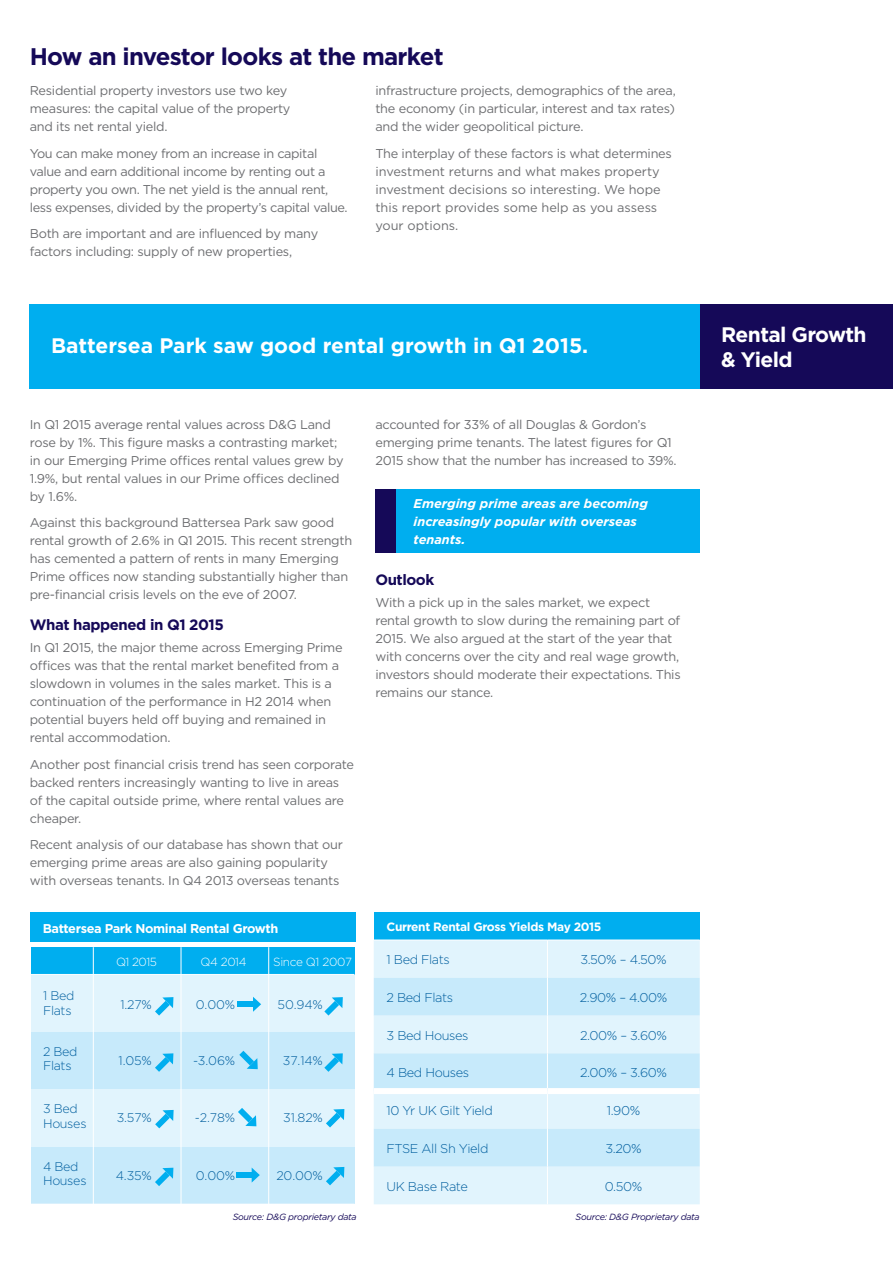
<style>
.page{position:relative;width:893px;height:1263px;background:#fff}
.page>*{position:absolute;margin:0;border:0;box-sizing:border-box;transform-origin:0 0}
.t1{font:700 24px "Gotham";letter-spacing:-.03em;color:#150958}
.t2{font:700 21px "Gotham";color:#fff}
.t3{font:700 21px/25.5px "Gotham";letter-spacing:-.03em;color:#fff}
.t4{font:700 15px "Gotham";letter-spacing:-.03em;color:#150958}
.t5{font:12.75px/18px "Gotham";letter-spacing:-.02em;color:#6d6e71}
.t6{font:12.75px/18px "Gotham";color:#6d6e71}
.t7{font:300 12.75px "Gotham";letter-spacing:-.03em;color:#005e9e}
.t8{font:italic 700 12.75px/18px "Gotham";color:#fff}
.t9{font:700 12.75px "Gotham";letter-spacing:-.03em;color:#fff}
.t10{font:300 12.45px/14.7px "Gotham";letter-spacing:-.03em;color:#005e9e}
.t11{font:700 12px "Gotham";letter-spacing:-.03em;color:#fff}
.t12{font:300 11.85px "Gotham";letter-spacing:-.03em;color:#fff}
.t13{font:italic 9px "Gotham";letter-spacing:-.03em;color:#150958}
</style>
<div class="page">
<div style="left:30px;top:304px;width:670px;height:84px;background:#00aeef"></div>
<div style="left:700px;top:304px;width:193px;height:84px;background:#150958"></div>
<div style="left:30px;top:912px;width:326px;height:30px;background:#00aeef"></div>
<div style="left:31px;top:974px;width:323px;height:58px;background:#e1f4fd"></div>
<div style="left:31px;top:947px;width:323px;height:27px;background:#00aeef"></div>
<div style="left:31px;top:1032px;width:323px;height:57px;background:#c7eafb"></div>
<div style="left:31px;top:1089px;width:323px;height:58px;background:#e1f4fd"></div>
<div style="left:31px;top:1147px;width:323px;height:56px;background:#c7eafb"></div>
<hr style="left:31px;top:974px;width:323px;height:1px;background:#fff">
<hr style="left:93px;top:947px;width:1px;height:256px;background:#fff">
<hr style="left:181px;top:947px;width:1px;height:256px;background:#fff">
<hr style="left:268px;top:947px;width:1px;height:256px;background:#fff">
<svg style="left:326px;top:1167px;width:18px;height:18px"></svg>
<svg style="left:326px;top:1109px;width:18px;height:18px"></svg>
<svg style="left:239px;top:1051px;width:19px;height:18px"></svg>
<div style="left:237px;top:1172px;width:15px;height:6px;background:#00aeef"></div>
<svg style="left:252px;top:1168px;width:8px;height:14px"></svg>
<svg style="left:155px;top:997px;width:18px;height:18px"></svg>
<div style="left:238px;top:1001px;width:15px;height:6px;background:#00aeef"></div>
<svg style="left:253px;top:997px;width:8px;height:15px"></svg>
<svg style="left:238px;top:1108px;width:18px;height:18px"></svg>
<svg style="left:155px;top:1053px;width:18px;height:19px"></svg>
<svg style="left:324px;top:997px;width:19px;height:18px"></svg>
<svg style="left:324px;top:1053px;width:19px;height:19px"></svg>
<svg style="left:155px;top:1110px;width:19px;height:18px"></svg>
<svg style="left:155px;top:1168px;width:18px;height:18px"></svg>
<div style="left:375px;top:489px;width:325px;height:64px;background:#00aeef"></div>
<div style="left:375px;top:489px;width:21px;height:64px;background:#150958"></div>
<div style="left:374px;top:912px;width:326px;height:28px;background:#00aeef"></div>
<div style="left:374px;top:941px;width:326px;height:263px;background:#e1f4fd"></div>
<svg style="left:374px;top:978px;width:326px;height:188px;background:#d1eefb"></svg>
<hr style="left:547px;top:940px;width:1px;height:38px;background:#fff">
<hr style="left:547px;top:978px;width:1px;height:37px;background:#fff">
<hr style="left:547px;top:1015px;width:1px;height:38px;background:#fff">
<hr style="left:547px;top:1053px;width:1px;height:35px;background:#fff">
<hr style="left:547px;top:1094px;width:1px;height:35px;background:#fff">
<hr style="left:547px;top:1129px;width:1px;height:37px;background:#fff">
<hr style="left:547px;top:1166px;width:1px;height:38px;background:#fff">
<div style="left:374px;top:1088px;width:173px;height:6px;background:#fff"></div>
<div style="left:547px;top:1088px;width:153px;height:6px;background:#fff"></div>
<h1 class="t1" style="left:30px;top:43px;width:415px">How an investor looks at the market</h1>
<p class="t5" style="left:30px;top:81px;width:262px">Residential property investors use two key measures: the capital value of the property and its net rental yield.</p>
<p class="t5" style="left:30px;top:144px;width:319px">You can make money from an increase in capital value and earn additional income by renting out a property you own. The net yield is the annual rent, less expenses, divided by the property’s capital value.</p>
<p class="t5" style="left:30px;top:224px;width:290px">Both are important and are influenced by many factors including: supply of new properties,</p>
<p class="t5" style="left:375px;top:81px;width:302px;text-align:justify">infrastructure projects, demographics of the area, the economy (in particular, interest and tax rates) and the wider geopolitical picture.</p>
<p class="t6" style="left:375px;top:144px;width:298px">The interplay of these factors is what determines investment returns and what makes property investment decisions so interesting. We hope this report provides some help as you assess your options.</p>
<h2 class="t2" style="left:51px;top:333px;width:539px">Battersea Park saw good rental growth in Q1 2015.</h2>
<h2 class="t3" style="left:721px;top:321px;width:147px">Rental Growth &amp; Yield</h2>
<p class="t5" style="left:30px;top:415px;width:315px">In Q1 2015 average rental values across D&amp;G Land rose by 1%. This figure masks a contrasting market; in our Emerging Prime offices rental values grew by 1.9%, but rental values in our Prime offices declined by 1.6%.</p>
<p class="t5" style="left:30px;top:513px;width:324px">Against this background Battersea Park saw good rental growth of 2.6% in Q1 2015. This recent strength has cemented a pattern of rents in many Emerging Prime offices now standing substantially higher than pre-financial crisis levels on the eve of 2007.</p>
<p class="t4" style="left:30px;top:616px;width:196px">What happened in Q1 2015</p>
<p class="t5" style="left:30px;top:638px;width:314px">In Q1 2015, the major theme across Emerging Prime offices was that the rental market benefited from a slowdown in volumes in the sales market. This is a continuation of the performance in H2 2014 when potential buyers held off buying and remained in rental accommodation.</p>
<p class="t5" style="left:30px;top:755px;width:326px">Another post financial crisis trend has seen corporate backed renters increasingly wanting to live in areas of the capital outside prime, where rental values are cheaper.</p>
<p class="t5" style="left:30px;top:836px;width:315px">Recent analysis of our database has shown that our emerging prime areas are also gaining popularity with overseas tenants. In Q4 2013 overseas tenants</p>
<p class="t9" style="left:43px;top:921px;width:237px">Battersea Park Nominal Rental Growth</p>
<p class="t10" style="left:43px;top:988px;width:33px">1 Bed<br>Flats</p>
<p class="t10" style="left:43px;top:1043px;width:36px">2 Bed<br>Flats</p>
<p class="t10" style="left:43px;top:1101px;width:45px">3 Bed<br>Houses</p>
<p class="t10" style="left:43px;top:1158px;width:45px">4 Bed<br>Houses</p>
<p class="t12" style="left:116px;top:954px;width:43px">Q1 2015</p>
<p class="t12" style="left:200px;top:954px;width:48px">Q4 2014</p>
<p class="t12" style="left:273px;top:954px;width:80px">Since Q1 2007</p>
<p class="t10" style="left:120px;top:996px;width:33px">1.27%</p>
<p class="t10" style="left:196px;top:996px;width:41px">0.00%</p>
<p class="t10" style="left:278px;top:996px;width:47px">50.94%</p>
<p class="t10" style="left:119px;top:1053px;width:35px">1.05%</p>
<p class="t10" style="left:193px;top:1053px;width:44px">-3.06%</p>
<p class="t10" style="left:283px;top:1053px;width:42px">37.14%</p>
<p class="t10" style="left:117px;top:1110px;width:37px">3.57%</p>
<p class="t10" style="left:195px;top:1110px;width:42px">-2.78%</p>
<p class="t10" style="left:283px;top:1110px;width:41px">31.82%</p>
<p class="t10" style="left:116px;top:1167px;width:38px">4.35%</p>
<p class="t10" style="left:196px;top:1167px;width:41px">0.00%</p>
<p class="t10" style="left:276px;top:1167px;width:48px">20.00%</p>
<p class="t13" style="left:233px;top:1211px;width:126px">Source: D&amp;G proprietary data</p>
<p class="t5" style="left:375px;top:415px;width:303px">accounted for 33% of all Douglas &amp; Gordon’s emerging prime tenants. The latest figures for Q1<br>2015 show that the number has increased to 39%.</p>
<p class="t8" style="left:414px;top:494px;width:236px">Emerging prime areas are becoming increasingly popular with overseas tenants.</p>
<p class="t4" style="left:375px;top:571px;width:60px">Outlook</p>
<p class="t5" style="left:375px;top:593px;width:307px">With a pick up in the sales market, we expect rental growth to slow during the remaining part of 2015. We also argued at the start of the year that with concerns over the city and real wage growth, investors should moderate their expectations. This remains our stance.</p>
<p class="t11" style="left:386px;top:920px;width:216px">Current Rental Gross Yields May 2015</p>
<p class="t7" style="left:386px;top:951px;width:65px">1 Bed Flats</p>
<p class="t7" style="left:580px;top:951px;width:88px">3.50% – 4.50%</p>
<p class="t7" style="left:386px;top:989px;width:68px">2 Bed Flats</p>
<p class="t7" style="left:580px;top:989px;width:89px">2.90% – 4.00%</p>
<p class="t7" style="left:386px;top:1027px;width:84px">3 Bed Houses</p>
<p class="t7" style="left:580px;top:1027px;width:89px">2.00% – 3.60%</p>
<p class="t7" style="left:386px;top:1065px;width:84px">4 Bed Houses</p>
<p class="t7" style="left:580px;top:1065px;width:89px">2.00% – 3.60%</p>
<p class="t7" style="left:386px;top:1102px;width:108px">10 Yr UK Gilt Yield</p>
<p class="t7" style="left:607px;top:1102px;width:35px">1.90%</p>
<p class="t7" style="left:386px;top:1140px;width:103px">FTSE All Sh Yield</p>
<p class="t7" style="left:605px;top:1140px;width:38px">3.20%</p>
<p class="t7" style="left:386px;top:1178px;width:83px">UK Base Rate</p>
<p class="t7" style="left:605px;top:1178px;width:39px">0.50%</p>
<p class="t13" style="left:576px;top:1211px;width:126px">Source: D&amp;G Proprietary data</p>
</div>
